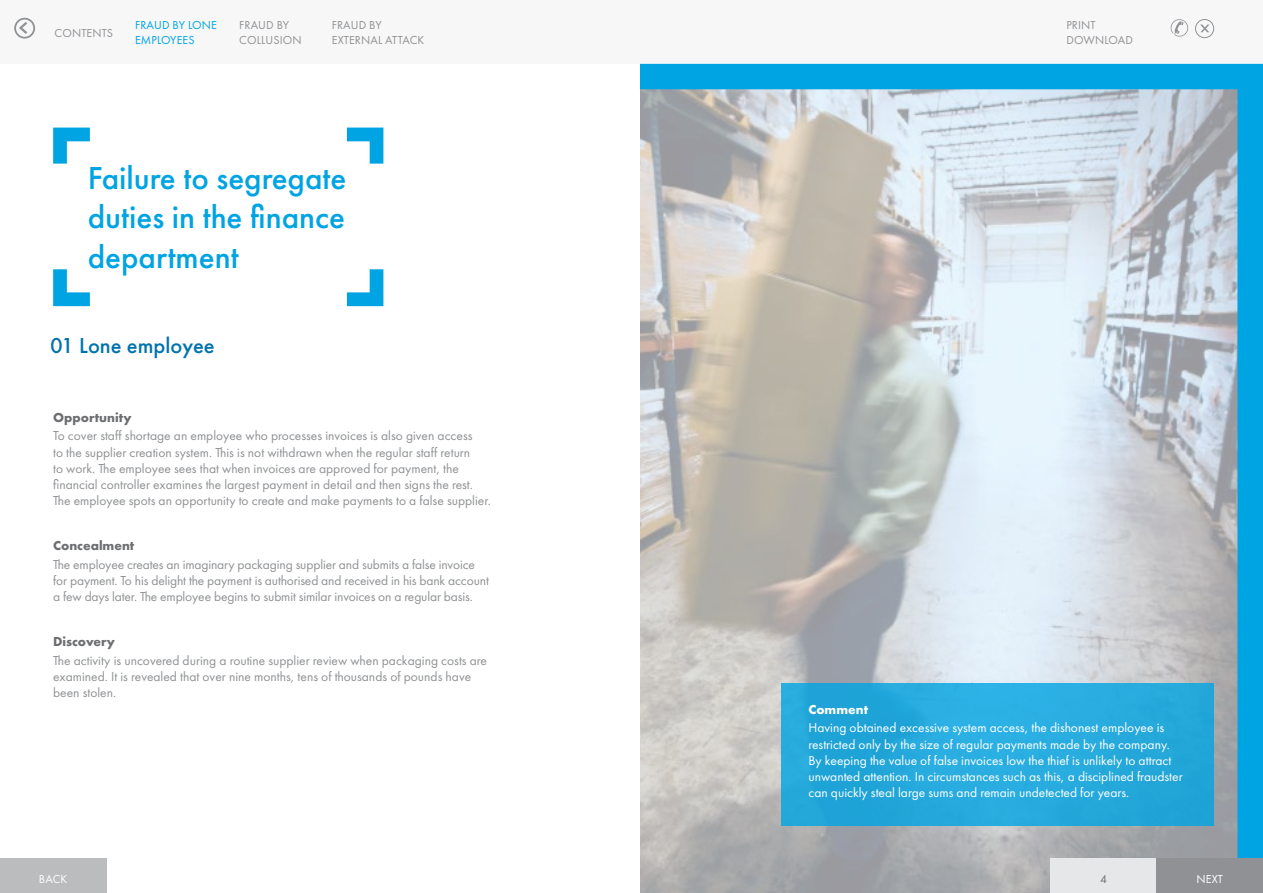
<style>
.page{position:relative;width:1263px;height:893px;background:#fff}
.page>*{position:absolute;margin:0;border:0;box-sizing:border-box;transform-origin:0 0}
.t1{font:500 33px/39.6px "Futura PT";color:#00a4e3;text-align:justify}
.t2{font:500 22.5px "Futura PT";color:#0073ae}
.t3{font:13.5px/16.2px "Futura PT";color:#8f9194}
.t4{font:13.5px/16.2px "Futura PT";color:#fff}
.t5{font:700 13.5px "Futura PT";color:#6d6e71}
.t6{font:700 13.5px "Futura PT";color:#fff}
.t7{font:12px/15px "Futura PT";letter-spacing:.01em;color:#8f9194}
.t8{font:12px/15px "Futura PT";letter-spacing:.01em;color:#00a4e3}
.t9{font:12px "Futura PT";letter-spacing:.01em;color:#fff}
.t10{font:12px "Futura PT";color:#6d6e71}
</style>
<div class="page">
<svg style="left:640px;top:64px;width:623px;height:809px;background:#b5c6cc"></svg>
<div style="left:0;top:0;width:1263px;height:64px;background:#f7f7f8"></div>
<div style="left:1050px;top:859px;width:213px;height:34px;background:#e6e7e8"></div>
<div style="left:0;top:859px;width:106px;height:34px;background:#babcbe"></div>
<div style="left:1157px;top:859px;width:106px;height:34px;background:#8f9194"></div>
<svg style="left:347px;top:128px;width:36px;height:36px"></svg>
<svg style="left:347px;top:269px;width:36px;height:37px"></svg>
<svg style="left:53px;top:269px;width:37px;height:37px"></svg>
<svg style="left:53px;top:128px;width:37px;height:36px"></svg>
<div style="left:782px;top:684px;width:432px;height:142px;background:#26a9dc"></div>
<svg style="left:19px;top:22px;width:8px;height:12px"></svg>
<div style="left:14px;top:18px;width:21px;height:21px;border:2px solid #8f9194;border-radius:50%"></div>
<svg style="left:1171px;top:19px;width:17px;height:18px"></svg>
<div style="left:1195px;top:19px;width:19px;height:19px;border:1px solid #8f9194;border-radius:50%"></div>
<svg style="left:1200px;top:25px;width:9px;height:7px"></svg>
<p class="t7" style="left:55px;top:25px;width:60px">CONTENTS</p>
<p class="t8" style="left:135px;top:18px;width:83px">FRAUD BY LONE<br>EMPLOYEES</p>
<p class="t7" style="left:239px;top:18px;width:64px">FRAUD BY<br>COLLUSION</p>
<p class="t7" style="left:332px;top:18px;width:94px">FRAUD BY<br>EXTERNAL ATTACK</p>
<p class="t7" style="left:1066px;top:18px;width:68px">PRINT<br>DOWNLOAD</p>
<h1 class="t1" style="left:88px;top:158px;width:260px">Failure to segregate duties in the finance department</h1>
<h2 class="t2" style="left:50px;top:332px;width:166px">01 Lone employee</h2>
<p class="t5" style="left:53px;top:409px;width:80px">Opportunity</p>
<p class="t3" style="left:53px;top:428px;width:439px">To cover staff shortage an employee who processes invoices is also given access<br>to the supplier creation system. This is not withdrawn when the regular staff return<br>to work. The employee sees that when invoices are approved for payment, the financial controller examines the largest payment in detail and then signs the rest.<br>The employee spots an opportunity to create and make payments to a false supplier.</p>
<p class="t5" style="left:53px;top:537px;width:83px">Concealment</p>
<p class="t3" style="left:53px;top:556px;width:437px">The employee creates an imaginary packaging supplier and submits a false invoice for payment. To his delight the payment is authorised and received in his bank account a few days later. The employee begins to submit similar invoices on a regular basis.</p>
<p class="t5" style="left:53px;top:633px;width:63px">Discovery</p>
<p class="t3" style="left:53px;top:652px;width:435px">The activity is uncovered during a routine supplier review when packaging costs are examined. It is revealed that over nine months, tens of thousands of pounds have been stolen.</p>
<p class="t6" style="left:808px;top:701px;width:61px">Comment</p>
<p class="t4" style="left:808px;top:720px;width:376px">Having obtained excessive system access, the dishonest employee is restricted only by the size of regular payments made by the company.<br>By keeping the value of false invoices low the thief is unlikely to attract unwanted attention. In circumstances such as this, a disciplined fraudster can quickly steal large sums and remain undetected for years.</p>
<p class="t9" style="left:39px;top:872px;width:30px">BACK</p>
<p class="t10" style="left:1100px;top:872px;width:8px">4</p>
<p class="t9" style="left:1196px;top:872px;width:28px">NEXT</p>
</div>
